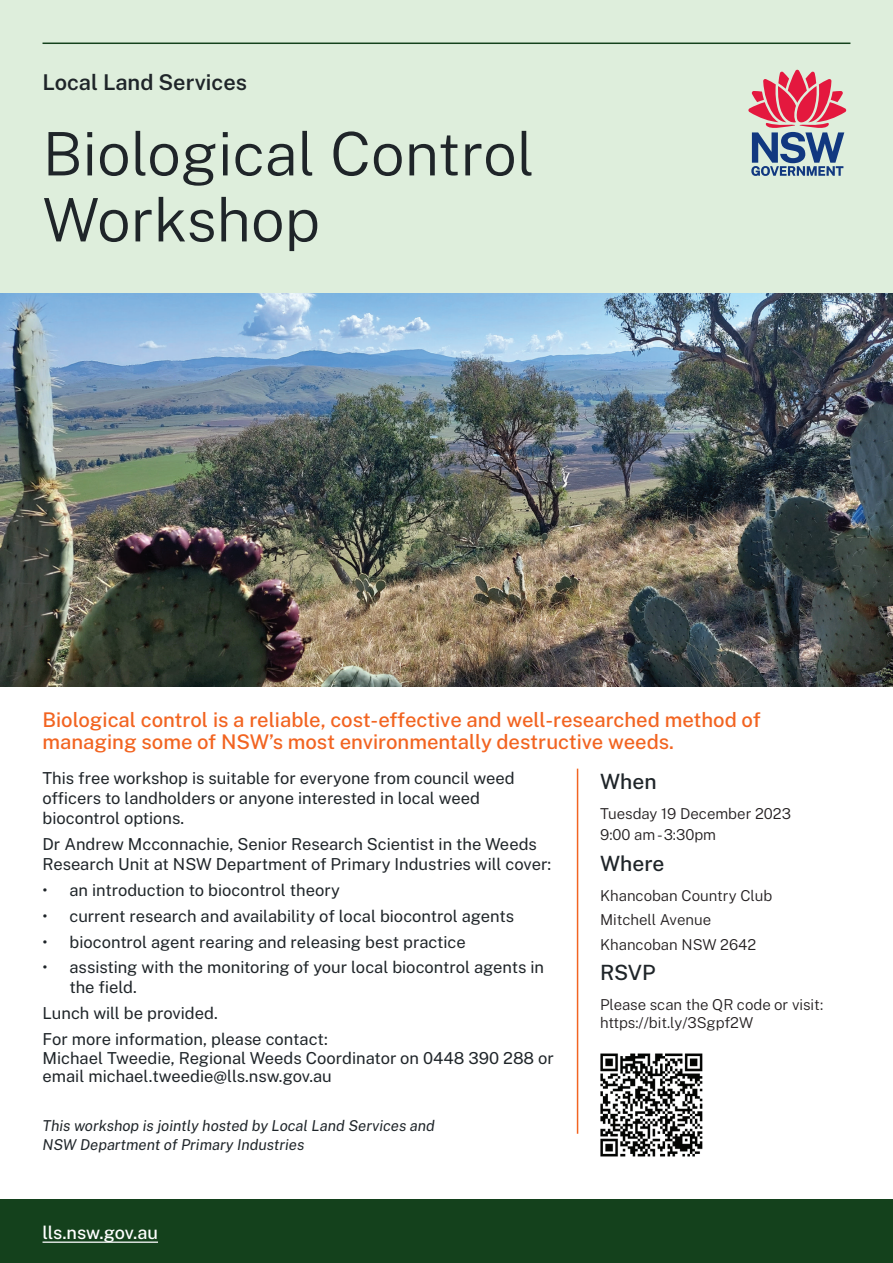
<style>
.page{position:relative;width:893px;height:1263px;background:#fff}
.page>*{position:absolute;margin:0;border:0;box-sizing:border-box;transform-origin:0 0}
.t1{font:300 60px/66px "Public Sans";color:#1f2529}
.t2{font:600 21.75px "Public Sans";color:#1f2529}
.t3{font:500 21px "Public Sans";color:#1f2529}
.t4{font:500 20.25px/22.5px "Public Sans";color:#f26421}
.t5{font:500 18px "Public Sans";letter-spacing:-.01em;color:#fff}
.t6{font:16.5px/19.8px "Public Sans";color:#1f2529}
.t7{font:300 15px/24.5px "Public Sans";color:#231f20}
.t8{font:italic 15px/18.3px "Public Sans";color:#1f2529}
</style>
<div class="page">
<div style="left:0;top:1199px;width:893px;height:64px;background:#14411c"></div>
<hr style="left:43px;top:1241px;width:115px;height:2px;background:#fff">
<div style="left:0;top:0;width:893px;height:293px;background:#deeedc"></div>
<hr style="left:43px;top:43px;width:807px;height:1px;background:#14411c">
<img style="left:0;top:293px;width:893px;height:393px">
<hr style="left:577px;top:769px;width:1px;height:365px;background:#f26421">
<svg style="left:748px;top:70px;width:98px;height:106px"></svg>
<img style="left:600px;top:1053px;width:103px;height:104px">
<h2 class="t2" style="left:43px;top:68px;width:206px">Local Land Services</h2>
<h1 class="t1" style="left:43px;top:119px;width:494px">Biological Control<br>Workshop</h1>
<p class="t4" style="left:43px;top:707px;width:720px">Biological control is a reliable, cost-effective and well-researched method of managing some of NSW’s most environmentally destructive weeds.</p>
<p class="t6" style="left:43px;top:768px;width:474px">This free workshop is suitable for everyone from council weed officers to landholders or anyone interested in local weed biocontrol options.</p>
<p class="t6" style="left:43px;top:834px;width:510px">Dr Andrew Mcconnachie, Senior Research Scientist in the Weeds<br>Research Unit at NSW Department of Primary Industries will cover:</p>
<p class="t6" style="left:43px;top:879px;width:299px">• an introduction to biocontrol theory</p>
<p class="t6" style="left:43px;top:905px;width:473px">• current research and availability of local biocontrol agents</p>
<p class="t6" style="left:43px;top:931px;width:425px">• biocontrol agent rearing and releasing best practice</p>
<p class="t6" style="left:70px;top:957px;width:476px;text-indent:-27px">• assisting with the monitoring of your local biocontrol agents in the field.</p>
<p class="t6" style="left:43px;top:999px;width:287px;line-height:26.2px">Lunch will be provided.<br>For more information, please contact:</p>
<p class="t6" style="left:43px;top:1048px;width:513px;line-height:18.3px">Michael Tweedie, Regional Weeds Coordinator on 0448 390 288 or email michael.tweedie@lls.nsw.gov.au</p>
<p class="t8" style="left:43px;top:1116px;width:394px">This workshop is jointly hosted by Local Land Services and<br>NSW Department of Primary Industries</p>
<p class="t3" style="left:600px;top:767px;width:58px">When</p>
<p class="t7" style="left:600px;top:802px;width:192px;line-height:21.6px">Tuesday 19 December 2023<br>9:00 am -3:30pm</p>
<p class="t3" style="left:600px;top:849px;width:66px">Where</p>
<p class="t7" style="left:600px;top:882px;width:174px">Khancoban Country Club<br>Mitchell Avenue<br>Khancoban NSW 2642</p>
<p class="t3" style="left:600px;top:958px;width:57px">RSVP</p>
<p class="t7" style="left:600px;top:995px;width:225px;line-height:18px">Please scan the QR code or visit: https://bit.ly/3Sgpf2W</p>
<p class="t5" style="left:43px;top:1220px;width:117px">lls.nsw.gov.au</p>
</div>
